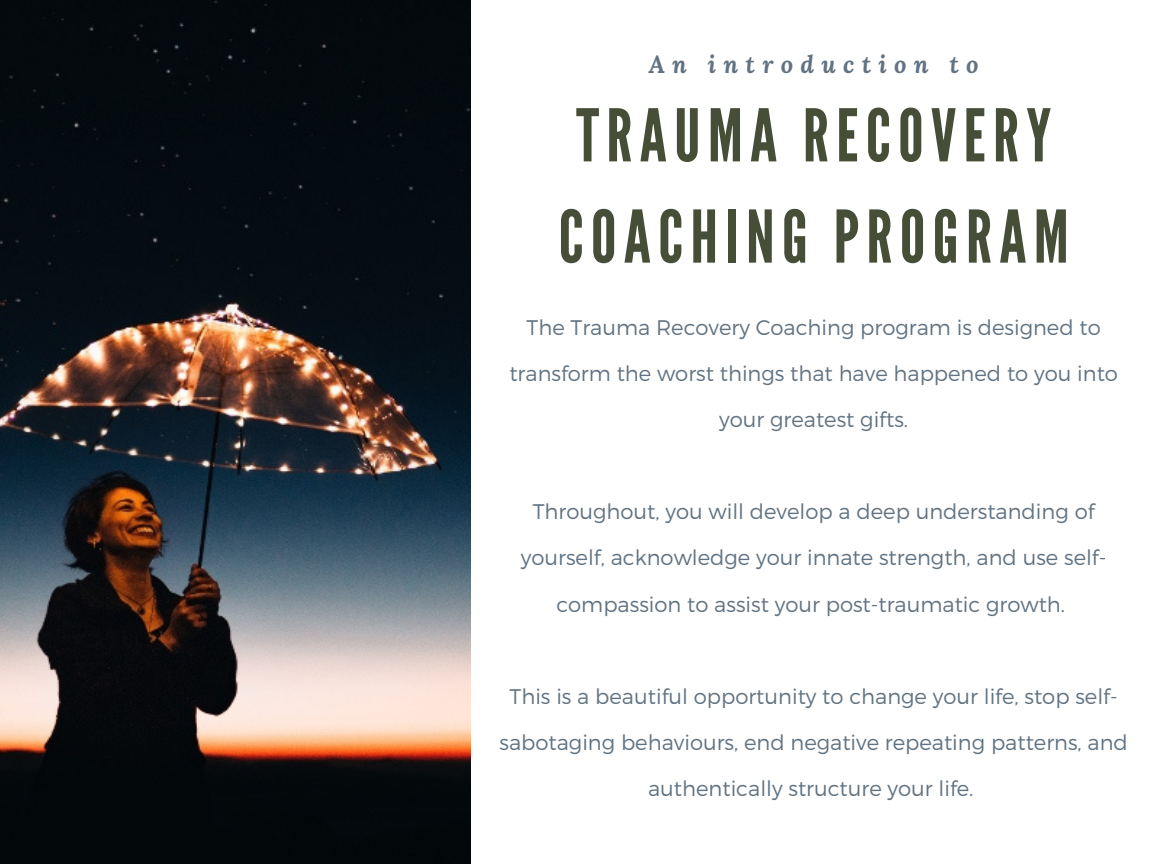
<style>
.page{position:relative;width:1152px;height:864px;background:#fff}
.page>*{position:absolute;margin:0;border:0;box-sizing:border-box;transform-origin:0 0}
.t1{font:72.45px/101.2px "League Gothic";letter-spacing:.1em;color:#464e37}
.t2{font:italic 700 24.15px "Lora";letter-spacing:.3em;color:#617382}
.t3{font:300 21.15px/46.2px "Montserrat";color:#617382;text-align:center}
</style>
<div class="page">
<img style="left:0;top:0;width:471px;height:864px">
<p class="t2" style="left:649px;top:48px;width:331px">An introduction to</p>
<h1 class="t1" style="left:559px;top:87px;width:512px">TRAUMA RECOVERY<br>COACHING PROGRAM</h1>
<p class="t3" style="left:509px;top:303px;width:610px">The Trauma Recovery Coaching program is designed to transform the worst things that have happened to you into your greatest gifts.</p>
<p class="t3" style="left:521px;top:488px;width:587px">Throughout, you will develop a deep understanding of yourself, acknowledge your innate strength, and use self&shy;compassion to assist your post-traumatic growth.</p>
<p class="t3" style="left:499px;top:672px;width:630px">This is a beautiful opportunity to change your life, stop self&shy;sabotaging behaviours, end negative repeating patterns, and authentically structure your life.</p>
</div>
